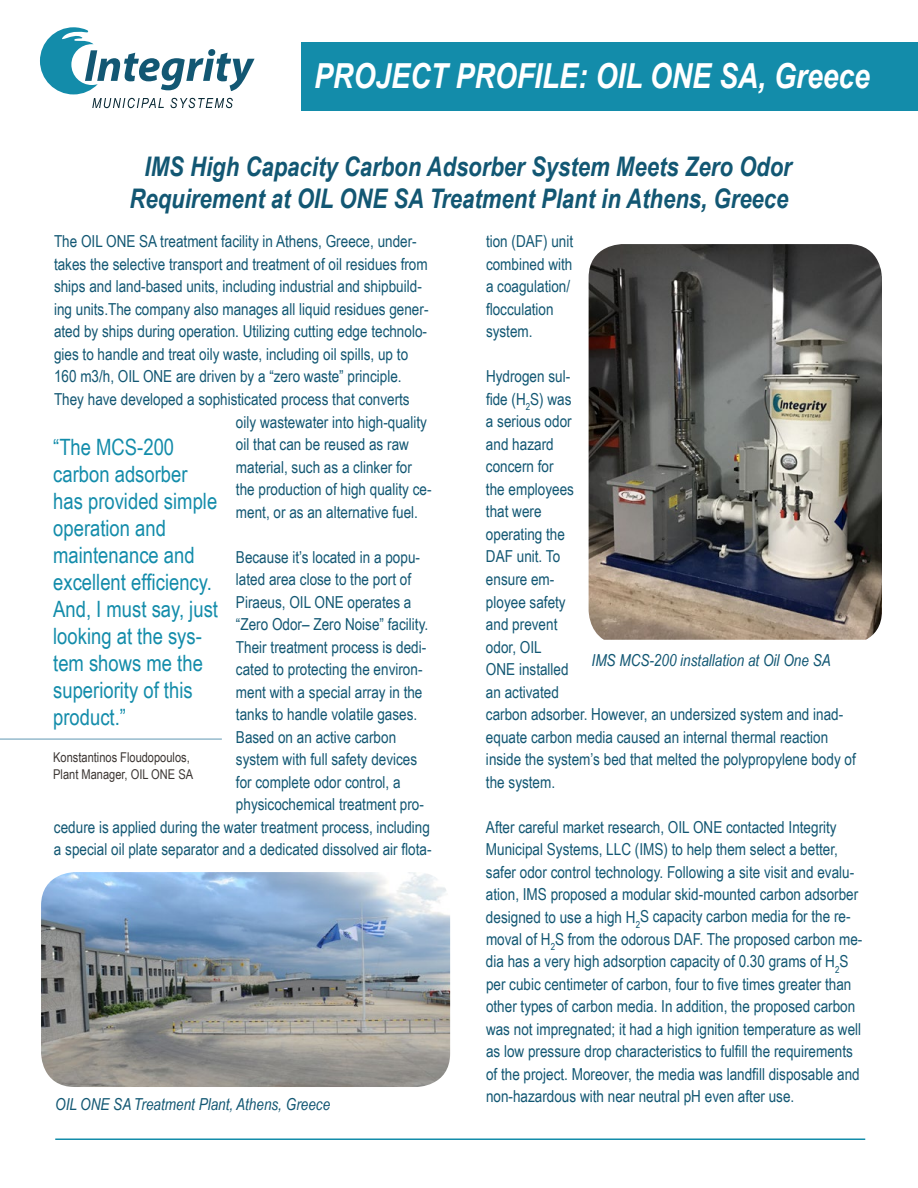
<style>
.page{position:relative;width:918px;height:1188px;background:#fff}
.page>*{position:absolute;margin:0;border:0;box-sizing:border-box;transform-origin:0 0}
.t1{font:italic 700 34.5px "Arial Narrow";color:#fff}
.t2{font:italic 700 27px/32.4px "Arial Narrow";color:#125773;text-align:center}
.t3{font:22.5px/27px "Arial Narrow";color:#138caa}
.t4{font:16.5px/22.5px "Arial Narrow";color:#125773}
.t5{font:italic 16.5px "Arial Narrow";color:#125773}
.t6{font:13.5px/16.2px "Arial Narrow";color:#3c3633}
</style>
<div class="page">
<div style="left:301px;top:42px;width:617px;height:69px;background:#138caa"></div>
<svg style="left:40px;top:27px;width:215px;height:81px"></svg>
<hr style="left:55px;top:1138px;width:810px;height:2px;background:#138caa">
<hr style="left:0;top:738px;width:222px;height:2px;background:#95bacd">
<img style="left:589px;top:244px;width:293px;height:396px">
<img style="left:41px;top:872px;width:409px;height:215px">
<h1 class="t1" style="left:314px;top:50px;width:557px">PROJECT PROFILE: OIL ONE SA, Greece</h1>
<h2 class="t2" style="left:129px;top:149px;width:664px">IMS High Capacity Carbon Adsorber System Meets Zero Odor<br>Requirement at OIL ONE SA Treatment Plant in Athens, Greece</h2>
<p class="t4" style="left:54px;top:230px;width:364px">The OIL ONE SA treatment facility in Athens, Greece, under-</p>
<p class="t4" style="left:54px;top:252px;width:375px">takes the selective transport and treatment of oil residues from</p>
<p class="t4" style="left:54px;top:275px;width:369px">ships and land-based units, including industrial and shipbuild-</p>
<p class="t4" style="left:54px;top:297px;width:376px">ing units.The company also manages all liquid residues gener-</p>
<p class="t4" style="left:54px;top:320px;width:375px">ated by ships during operation. Utilizing cutting edge technolo-</p>
<p class="t4" style="left:54px;top:342px;width:356px">gies to handle and treat oily waste, including oil spills, up to</p>
<p class="t4" style="left:54px;top:365px;width:349px">160 m3/h, OIL ONE are driven by a “zero waste” principle.</p>
<p class="t4" style="left:54px;top:387px;width:357px">They have developed a sophisticated process that converts</p>
<p class="t4" style="left:236px;top:410px;width:193px">oily wastewater into high-quality</p>
<p class="t4" style="left:236px;top:432px;width:174px">oil that can be reused as raw</p>
<p class="t4" style="left:236px;top:455px;width:177px">material, such as a clinker for</p>
<p class="t4" style="left:236px;top:477px;width:197px">the production of high quality ce-</p>
<p class="t4" style="left:236px;top:500px;width:184px">ment, or as an alternative fuel.</p>
<p class="t4" style="left:236px;top:545px;width:186px">Because it’s located in a popu-</p>
<p class="t4" style="left:236px;top:567px;width:177px">lated area close to the port of</p>
<p class="t4" style="left:236px;top:590px;width:177px">Piraeus, OIL ONE operates a</p>
<p class="t4" style="left:236px;top:612px;width:194px">“Zero Odor– Zero Noise” facility.</p>
<p class="t4" style="left:236px;top:635px;width:192px">Their treatment process is dedi-</p>
<p class="t4" style="left:236px;top:657px;width:188px">cated to protecting the environ-</p>
<p class="t4" style="left:236px;top:680px;width:188px">ment with a special array in the</p>
<p class="t4" style="left:236px;top:702px;width:183px">tanks to handle volatile gases.</p>
<p class="t4" style="left:236px;top:725px;width:162px">Based on an active carbon</p>
<p class="t4" style="left:236px;top:747px;width:183px">system with full safety devices</p>
<p class="t4" style="left:236px;top:770px;width:166px">for complete odor control, a</p>
<p class="t4" style="left:236px;top:792px;width:190px">physicochemical treatment pro-</p>
<p class="t4" style="left:54px;top:815px;width:378px">cedure is applied during the water treatment process, including</p>
<p class="t4" style="left:54px;top:837px;width:379px">a special oil plate separator and a dedicated dissolved air flota-</p>
<h3 class="t3" style="left:53px;top:433px;width:166px">“The MCS-200 carbon adsorber has provided simple operation and maintenance and excellent efficiency.<br>And, I must say, just looking at the sys&shy;tem shows me the superiority of this product.”</h3>
<p class="t6" style="left:53px;top:749px;width:141px">Konstantinos Floudopoulos,<br>Plant Manager, OIL ONE SA</p>
<p class="t5" style="left:55px;top:1093px;width:276px">OIL ONE SA Treatment Plant, Athens, Greece</p>
<p class="t4" style="left:486px;top:230px;width:89px">tion (DAF) unit combined with a coagulation/ flocculation system.</p>
<p class="t4" style="left:486px;top:365px;width:371px">Hydrogen sul-<br>fide (H<sub>2</sub>S) was<br>a serious odor<br>and hazard<br>concern for<br>the employees<br>that were<br>operating the<br>DAF unit. To<br>ensure em-<br>ployee safety<br>and prevent<br>odor, OIL<br>ONE installed<br>an activated<br>carbon adsorber. However, an undersized system and inad&shy;equate carbon media caused an internal thermal reaction inside the system’s bed that melted the polypropylene body of the system.</p>
<p class="t4" style="left:486px;top:815px;width:378px">After careful market research, OIL ONE contacted Integrity Municipal Systems, LLC (IMS) to help them select a better, safer odor control technology. Following a site visit and evalu&shy;ation, IMS proposed a modular skid-mounted carbon adsorber designed to use a high H<sub>2</sub>S capacity carbon media for the re&shy;moval of H<sub>2</sub>S from the odorous DAF. The proposed carbon me&shy;dia has a very high adsorption capacity of 0.30 grams of H<sub>2</sub>S per cubic centimeter of carbon, four to five times greater than other types of carbon media. In addition, the proposed carbon was not impregnated; it had a high ignition temperature as well as low pressure drop characteristics to fulfill the requirements of the project. Moreover, the media was landfill disposable and non-hazardous with near neutral pH even after use.</p>
<p class="t5" style="left:592px;top:649px;width:241px">IMS MCS-200 installation at Oil One SA</p>
</div>
